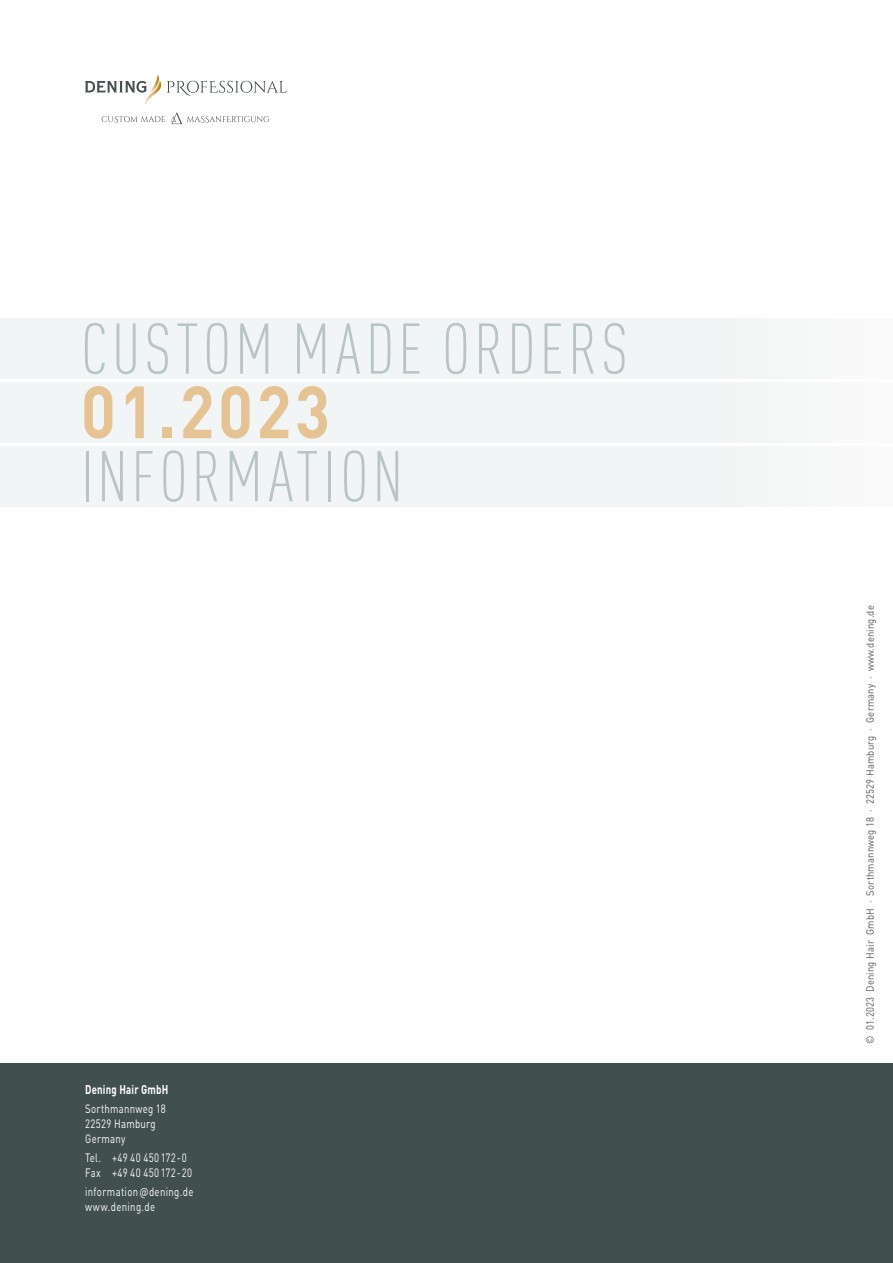
<style>
.page{position:relative;width:893px;height:1263px;background:#fff}
.page>*{position:absolute;margin:0;border:0;box-sizing:border-box;transform-origin:0 0}
.t1{font:700 72.6px "DIN Pro";letter-spacing:.05em;color:#e5c393;scale:.89 1}
.t2{font:300 70.5px "DIN Cond DIN Cond";letter-spacing:.055em;color:#b9c4c4}
.t3{font:700 12.6px "DIN Pro";letter-spacing:.025em;color:#fff;scale:.76 1}
.t4{font:12px/15px "DIN Pro";letter-spacing:.035em;color:#fff;scale:.8 1}
.t5{font:10.5px "DIN Pro";letter-spacing:.02em;color:#555756;scale:.9 1}
</style>
<div class="page">
<div style="left:0;top:383px;width:893px;height:59px;background:#f2f5f5"></div>
<div style="left:0;top:319px;width:893px;height:59px;background:#f2f5f5"></div>
<div style="left:0;top:446px;width:893px;height:60px;background:#f2f5f5"></div>
<div style="left:0;top:1063px;width:893px;height:200px;background:#414f4d"></div>
<svg style="left:102px;top:116px;width:63px;height:7px"></svg>
<svg style="left:171px;top:112px;width:98px;height:12px"></svg>
<svg style="left:85px;top:74px;width:202px;height:31px"></svg>
<h2 class="t2" style="left:81px;top:309px;width:549px">CUSTOM MADE ORDERS</h2>
<h1 class="t1" style="left:81px;top:363px;width:282px">01.2023</h1>
<h2 class="t2" style="left:81px;top:436px;width:324px">INFORMATION</h2>
<p class="t3" style="left:85px;top:1080px;width:111px">Dening Hair GmbH</p>
<p class="t4" style="left:85px;top:1100px;width:102px">Sorthmannweg 18<br>22529 Hamburg<br>Germany</p>
<p class="t4" style="left:85px;top:1150px;width:135px">Tel. +49 40 450172-0<br>Fax +49 40 450172-20</p>
<p class="t4" style="left:85px;top:1184px;width:137px">information@dening.de www.dening.de</p>
<p class="t5" style="left:863px;top:1044px;width:489px;rotate:-90deg">© 01.2023 Dening Hair GmbH · Sorthmannweg 18 · 22529 Hamburg · Germany · www.dening.de</p>
</div>
